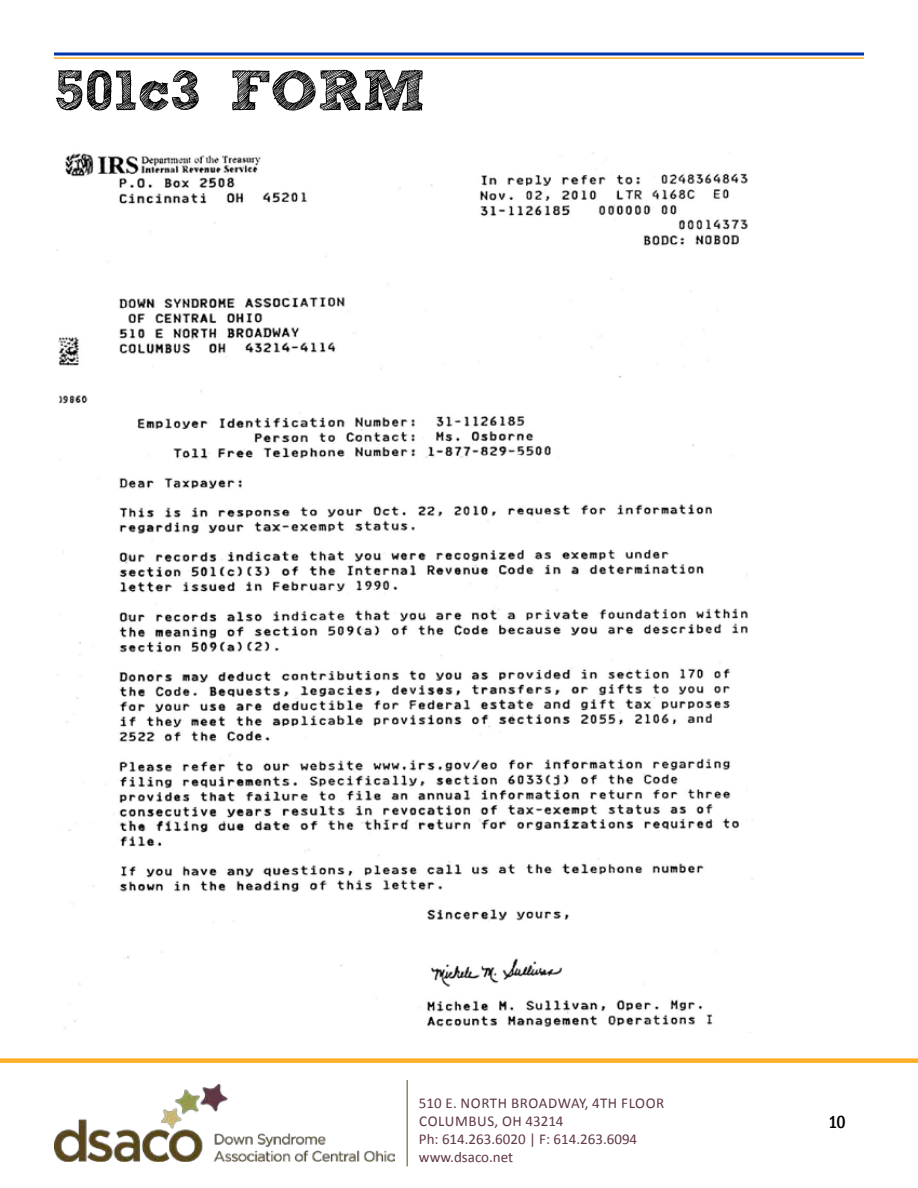
<style>
.page{position:relative;width:918px;height:1188px;background:#fff}
.page>*{position:absolute;margin:0;border:0;box-sizing:border-box;transform-origin:0 0}
.t1{font:700 57px "freeversion Sketch Block";color:#000}
.t2{font:500 condensed 18px "Franklin Gothic";color:#000}
.t3{font:15px/18px "Calibri";color:#5f3844}
</style>
<div class="page">
<div style="left:0;top:1058px;width:918px;height:5px;background:#ffad26"></div>
<img style="left:55px;top:1085px;width:339px;height:77px">
<hr style="left:407px;top:1080px;width:1px;height:86px;background:#5a481c">
<svg style="left:54px;top:52px;width:810px;height:4px;background:#3f67c1"></svg>
<hr style="left:54px;top:57px;width:810px;height:2px;background:#ffad26">
<img style="left:57px;top:152px;width:696px;height:877px">
<h1 class="t1" style="left:54px;top:69px;width:373px">501c3 FORM</h1>
<p class="t3" style="left:419px;top:1094px;width:247px">510 E. NORTH BROADWAY, 4TH FLOOR<br>COLUMBUS, OH 43214<br>Ph: 614.263.6020 | F: 614.263.6094 www.dsaco.net</p>
<p class="t2" style="left:828px;top:1110px;width:19px">10</p>
</div>
